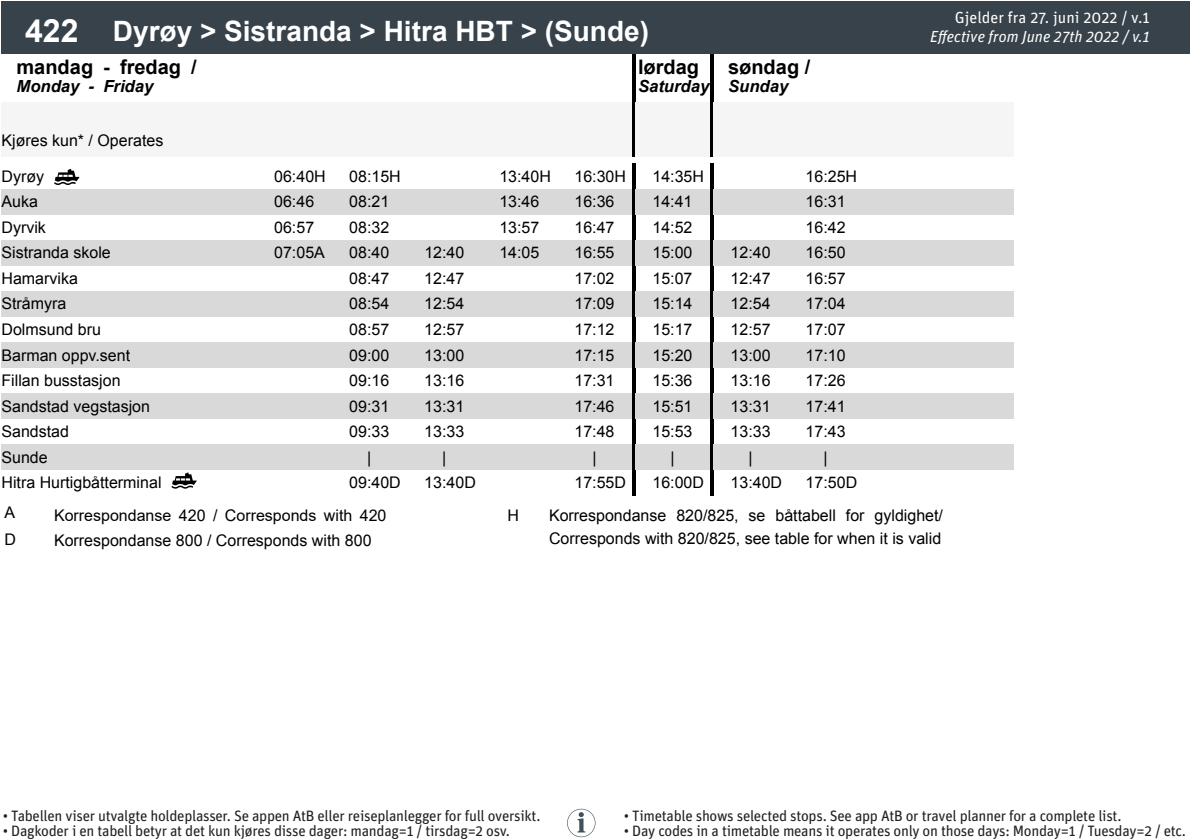
<style>
.page{position:relative;width:1191px;height:840px;background:#fff}
.page>*{position:absolute;margin:0;border:0;box-sizing:border-box;transform-origin:0 0}
.t1{font:700 28px "Arial";color:#fff}
.t2{font:700 20px "Arial";color:#000}
.t3{font:italic 700 16.6px "Arial";color:#000}
.t4{font:16px/25.6px "Arial";color:#000}
.t5{font:italic 16px "Unit Pro";color:#fff}
.t6{font:16px "Unit Pro";color:#fff}
.t7{font:15px "Unit Pro";letter-spacing:-.02em;color:#231f20}
.s1{font-size:32px}
</style>
<div class="page">
<div style="left:2px;top:102px;width:255px;height:54px;background:#f5f5f5"></div>
<div style="left:257px;top:102px;width:75px;height:54px;background:#f5f5f5"></div>
<div style="left:332px;top:102px;width:75px;height:54px;background:#f5f5f5"></div>
<div style="left:407px;top:102px;width:75px;height:54px;background:#f5f5f5"></div>
<div style="left:482px;top:102px;width:75px;height:54px;background:#f5f5f5"></div>
<div style="left:557px;top:102px;width:75px;height:54px;background:#f5f5f5"></div>
<hr style="left:632px;top:54px;width:3px;height:102px;background:#000">
<div style="left:635px;top:102px;width:75px;height:54px;background:#f5f5f5"></div>
<hr style="left:710px;top:54px;width:3px;height:102px;background:#000">
<div style="left:713px;top:102px;width:75px;height:54px;background:#f5f5f5"></div>
<div style="left:788px;top:102px;width:75px;height:54px;background:#f5f5f5"></div>
<div style="left:863px;top:102px;width:75px;height:54px;background:#f5f5f5"></div>
<div style="left:938px;top:102px;width:75px;height:54px;background:#f5f5f5"></div>
<div style="left:2px;top:2px;width:100px;height:52px;background:#37424a"></div>
<div style="left:102px;top:2px;width:1087px;height:52px;background:#37424a"></div>
<div style="left:2px;top:189px;width:630px;height:26px;background:#d9d9d9"></div>
<div style="left:2px;top:240px;width:630px;height:26px;background:#d9d9d9"></div>
<div style="left:2px;top:291px;width:630px;height:26px;background:#d9d9d9"></div>
<div style="left:2px;top:342px;width:630px;height:26px;background:#d9d9d9"></div>
<div style="left:2px;top:393px;width:630px;height:26px;background:#d9d9d9"></div>
<div style="left:2px;top:444px;width:630px;height:26px;background:#d9d9d9"></div>
<hr style="left:632px;top:164px;width:3px;height:331px;background:#000">
<div style="left:635px;top:189px;width:75px;height:26px;background:#d9d9d9"></div>
<div style="left:635px;top:240px;width:75px;height:26px;background:#d9d9d9"></div>
<div style="left:635px;top:291px;width:75px;height:26px;background:#d9d9d9"></div>
<div style="left:635px;top:342px;width:75px;height:26px;background:#d9d9d9"></div>
<div style="left:635px;top:393px;width:75px;height:26px;background:#d9d9d9"></div>
<div style="left:635px;top:444px;width:75px;height:26px;background:#d9d9d9"></div>
<hr style="left:710px;top:164px;width:3px;height:331px;background:#000">
<div style="left:713px;top:189px;width:300px;height:26px;background:#d9d9d9"></div>
<div style="left:713px;top:240px;width:300px;height:26px;background:#d9d9d9"></div>
<div style="left:713px;top:291px;width:300px;height:26px;background:#d9d9d9"></div>
<div style="left:713px;top:342px;width:300px;height:26px;background:#d9d9d9"></div>
<div style="left:713px;top:393px;width:300px;height:26px;background:#d9d9d9"></div>
<div style="left:713px;top:444px;width:300px;height:26px;background:#d9d9d9"></div>
<svg style="left:171px;top:472px;width:26px;height:16px"></svg>
<svg style="left:54px;top:169px;width:25px;height:16px"></svg>
<svg style="left:567px;top:808px;width:28px;height:28px"></svg>
<p class="t1" style="left:25px;top:11px;width:625px"><span class="s1">422</span> Dyrøy &gt; Sistranda &gt; Hitra HBT &gt; (Sunde)</p>
<p class="t2" style="left:17px;top:52px;width:182px">mandag - fredag /</p>
<p class="t3" style="left:17px;top:75px;width:138px">Monday - Friday</p>
<p class="t4" style="left:2px;top:127px;width:163px">Kjøres kun* / Operates</p>
<p class="t4" style="left:2px;top:163px;width:44px">Dyrøy</p>
<p class="t4" style="left:274px;top:163px;width:53px">06:40H</p>
<p class="t4" style="left:349px;top:163px;width:53px">08:15H</p>
<p class="t4" style="left:499px;top:163px;width:53px">13:40H</p>
<p class="t4" style="left:574px;top:163px;width:53px">16:30H</p>
<p class="t4" style="left:2px;top:189px;width:38px">Auka</p>
<p class="t4" style="left:274px;top:189px;width:42px">06:46</p>
<p class="t4" style="left:349px;top:189px;width:42px">08:21</p>
<p class="t4" style="left:499px;top:189px;width:42px">13:46</p>
<p class="t4" style="left:574px;top:189px;width:42px">16:36</p>
<p class="t4" style="left:2px;top:214px;width:46px">Dyrvik</p>
<p class="t4" style="left:274px;top:214px;width:42px">06:57</p>
<p class="t4" style="left:349px;top:214px;width:42px">08:32</p>
<p class="t4" style="left:499px;top:214px;width:42px">13:57</p>
<p class="t4" style="left:574px;top:214px;width:42px">16:47</p>
<p class="t4" style="left:2px;top:240px;width:111px">Sistranda skole</p>
<p class="t4" style="left:274px;top:240px;width:52px">07:05A</p>
<p class="t4" style="left:349px;top:240px;width:42px">08:40</p>
<p class="t4" style="left:424px;top:240px;width:42px">12:40</p>
<p class="t4" style="left:499px;top:240px;width:42px">14:05</p>
<p class="t4" style="left:574px;top:240px;width:42px">16:55</p>
<p class="t4" style="left:2px;top:265px;width:78px">Hamarvika</p>
<p class="t4" style="left:349px;top:265px;width:42px">08:47</p>
<p class="t4" style="left:424px;top:265px;width:42px">12:47</p>
<p class="t4" style="left:574px;top:265px;width:42px">17:02</p>
<p class="t4" style="left:2px;top:291px;width:66px">Stråmyra</p>
<p class="t4" style="left:349px;top:291px;width:42px">08:54</p>
<p class="t4" style="left:424px;top:291px;width:42px">12:54</p>
<p class="t4" style="left:574px;top:291px;width:42px">17:09</p>
<p class="t4" style="left:2px;top:316px;width:101px">Dolmsund bru</p>
<p class="t4" style="left:349px;top:316px;width:42px">08:57</p>
<p class="t4" style="left:424px;top:316px;width:42px">12:57</p>
<p class="t4" style="left:574px;top:316px;width:42px">17:12</p>
<p class="t4" style="left:2px;top:342px;width:130px">Barman oppv.sent</p>
<p class="t4" style="left:349px;top:342px;width:42px">09:00</p>
<p class="t4" style="left:424px;top:342px;width:42px">13:00</p>
<p class="t4" style="left:574px;top:342px;width:42px">17:15</p>
<p class="t4" style="left:2px;top:367px;width:121px">Fillan busstasjon</p>
<p class="t4" style="left:349px;top:367px;width:42px">09:16</p>
<p class="t4" style="left:424px;top:367px;width:42px">13:16</p>
<p class="t4" style="left:574px;top:367px;width:42px">17:31</p>
<p class="t4" style="left:2px;top:393px;width:150px">Sandstad vegstasjon</p>
<p class="t4" style="left:349px;top:393px;width:42px">09:31</p>
<p class="t4" style="left:424px;top:393px;width:42px">13:31</p>
<p class="t4" style="left:574px;top:393px;width:42px">17:46</p>
<p class="t4" style="left:2px;top:418px;width:69px">Sandstad</p>
<p class="t4" style="left:349px;top:418px;width:42px">09:33</p>
<p class="t4" style="left:424px;top:418px;width:42px">13:33</p>
<p class="t4" style="left:574px;top:418px;width:42px">17:48</p>
<p class="t4" style="left:2px;top:444px;width:48px">Sunde</p>
<p class="t4" style="left:367px;top:444px;width:6px">|</p>
<p class="t4" style="left:442px;top:444px;width:6px">|</p>
<p class="t4" style="left:592px;top:444px;width:6px">|</p>
<p class="t4" style="left:2px;top:469px;width:161px">Hitra Hurtigbåtterminal</p>
<p class="t4" style="left:349px;top:469px;width:53px">09:40D</p>
<p class="t4" style="left:424px;top:469px;width:53px">13:40D</p>
<p class="t4" style="left:574px;top:469px;width:53px">17:55D</p>
<p class="t2" style="left:638px;top:52px;width:63px">lørdag</p>
<p class="t3" style="left:638px;top:75px;width:73px">Saturday</p>
<p class="t4" style="left:652px;top:163px;width:53px">14:35H</p>
<p class="t4" style="left:652px;top:189px;width:42px">14:41</p>
<p class="t4" style="left:652px;top:214px;width:42px">14:52</p>
<p class="t4" style="left:652px;top:240px;width:42px">15:00</p>
<p class="t4" style="left:652px;top:265px;width:42px">15:07</p>
<p class="t4" style="left:652px;top:291px;width:42px">15:14</p>
<p class="t4" style="left:652px;top:316px;width:42px">15:17</p>
<p class="t4" style="left:652px;top:342px;width:42px">15:20</p>
<p class="t4" style="left:652px;top:367px;width:42px">15:36</p>
<p class="t4" style="left:652px;top:393px;width:42px">15:51</p>
<p class="t4" style="left:652px;top:418px;width:42px">15:53</p>
<p class="t4" style="left:670px;top:444px;width:6px">|</p>
<p class="t4" style="left:652px;top:469px;width:53px">16:00D</p>
<p class="t2" style="left:728px;top:52px;width:84px">søndag /</p>
<p class="t3" style="left:728px;top:75px;width:62px">Sunday</p>
<p class="t4" style="left:805px;top:163px;width:53px">16:25H<br>16:31<br>16:42</p>
<p class="t4" style="left:730px;top:240px;width:42px">12:40</p>
<p class="t4" style="left:805px;top:240px;width:42px">16:50</p>
<p class="t4" style="left:730px;top:265px;width:42px">12:47</p>
<p class="t4" style="left:805px;top:265px;width:42px">16:57</p>
<p class="t4" style="left:730px;top:291px;width:42px">12:54</p>
<p class="t4" style="left:805px;top:291px;width:42px">17:04</p>
<p class="t4" style="left:730px;top:316px;width:42px">12:57</p>
<p class="t4" style="left:805px;top:316px;width:42px">17:07</p>
<p class="t4" style="left:730px;top:342px;width:42px">13:00</p>
<p class="t4" style="left:805px;top:342px;width:42px">17:10</p>
<p class="t4" style="left:730px;top:367px;width:42px">13:16</p>
<p class="t4" style="left:805px;top:367px;width:42px">17:26</p>
<p class="t4" style="left:730px;top:393px;width:42px">13:31</p>
<p class="t4" style="left:805px;top:393px;width:42px">17:41</p>
<p class="t4" style="left:730px;top:418px;width:42px">13:33</p>
<p class="t4" style="left:805px;top:418px;width:42px">17:43</p>
<p class="t4" style="left:748px;top:444px;width:6px">|</p>
<p class="t4" style="left:823px;top:444px;width:6px">|</p>
<p class="t4" style="left:730px;top:469px;width:53px">13:40D</p>
<p class="t4" style="left:805px;top:469px;width:53px">17:50D</p>
<p class="t6" style="left:955px;top:6px;width:196px">Gjelder fra 27. juni 2022 / v.1</p>
<p class="t5" style="left:930px;top:26px;width:221px">Effective from June 27th 2022 / v.1</p>
<p class="t4" style="left:5px;top:499px;width:12px">A</p>
<p class="t4" style="left:507px;top:502px;width:13px">H</p>
<p class="t4" style="left:549px;top:503px;width:395px;line-height:23.2px">Korrespondanse 820/825, se båttabell for gyldighet/<br>Corresponds with 820/825, see table for when it is valid</p>
<p class="t4" style="left:54px;top:502px;width:334px">Korrespondanse 420 / Corresponds with 420<br>Korrespondanse 800 / Corresponds with 800</p>
<p class="t4" style="left:5px;top:526px;width:13px">D</p>
<p class="t7" style="left:3px;top:804px;width:539px">• Tabellen viser utvalgte holdeplasser. Se appen AtB eller reiseplanlegger for full oversikt.</p>
<p class="t7" style="left:3px;top:819px;width:509px">• Dagkoder i en tabell betyr at det kun kjøres disse dager: mandag=1 / tirsdag=2 osv.</p>
<p class="t7" style="left:624px;top:804px;width:499px">• Timetable shows selected stops. See app AtB or travel planner for a complete list.</p>
<p class="t7" style="left:624px;top:819px;width:563px">• Day codes in a timetable means it operates only on those days: Monday=1 / Tuesday=2 / etc.</p>
</div>
